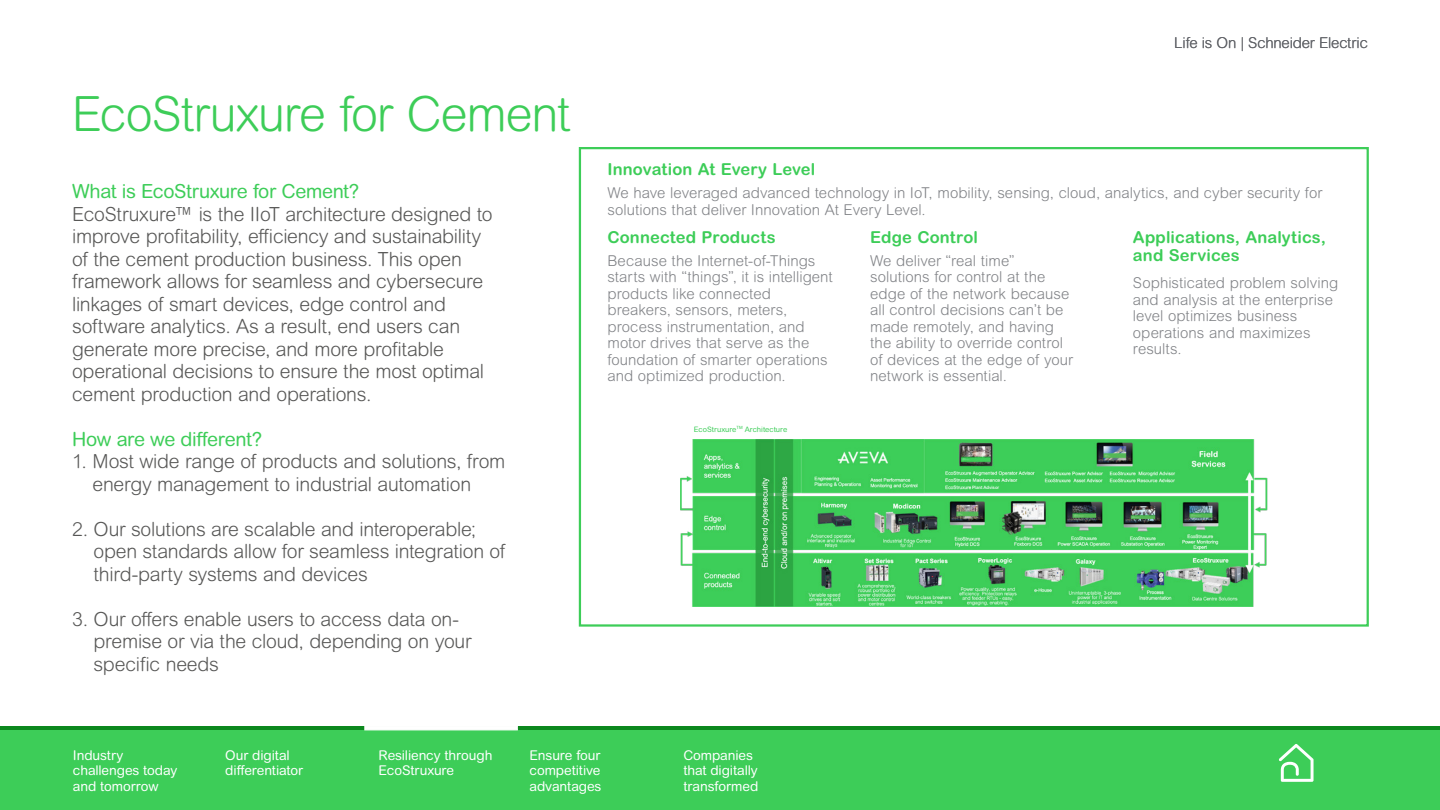
<style>
.page{position:relative;width:1440px;height:810px;background:#fff}
.page>*{position:absolute;margin:0;border:0;box-sizing:border-box;transform-origin:0 0}
.t1{font:300 48.75px "Arial Rounded MT Pro";letter-spacing:-.025em;color:#3dcd58}
.t2{font:300 19.5px/22.5px "Arial Rounded MT Pro";letter-spacing:-.015em;color:#575756}
.t3{font:19.5px "Arial Rounded MT Pro";letter-spacing:-.02em;color:#3dcd58}
.t4{font:700 16.5px "Arial Rounded MT Pro";letter-spacing:.01em;color:#3dcd58}
.t5{font:300 15px/16.5px "Arial Rounded MT Pro";letter-spacing:.005em;color:#818387}
.t6{font:300 15px "Arial Rounded MT Pro";letter-spacing:-.01em;color:#626469}
.t7{font:13.5px/15.8px "Arial Rounded MT Pro";letter-spacing:-.01em;color:#fff}
.t8{font:7.5px "Arial Rounded MT Pro";color:#3dcd58}
.t9{font:500 4.5px "Arial MT Pro";letter-spacing:-.01em;color:#fff}
</style>
<div class="page">
<div style="left:0;top:726px;width:1440px;height:84px;background:#3dcd58"></div>
<hr style="left:0;top:726px;width:1440px;height:4px;background:#0c881e">
<svg style="left:1279px;top:744px;width:35px;height:38px"></svg>
<svg style="left:365px;top:726px;width:152px;height:4px"></svg>
<div style="left:579px;top:147px;width:790px;height:480px;border:2px solid #3dcd58"></div>
<img style="left:680px;top:439px;width:587px;height:168px">
<div style="left:972px;top:485px;width:35px;height:7px;background:#3dcd58"></div>
<h1 class="t1" style="left:72px;top:85px;width:500px">EcoStruxure for Cement</h1>
<h2 class="t3" style="left:72px;top:180px;width:289px">What is EcoStruxure for Cement?</h2>
<p class="t2" style="left:72px;top:203px;width:422px">EcoStruxure™ is the IIoT architecture designed to improve profitability, efficiency and sustainability of the cement production business. This open framework allows for seamless and cybersecure linkages of smart devices, edge control and software analytics. As a result, end users can generate more precise, and more profitable operational decisions to ensure the most optimal cement production and operations.</p>
<h2 class="t3" style="left:72px;top:427px;width:191px">How are we different?</h2>
<h2 class="t2" style="left:93px;top:451px;width:414px;text-indent:-20px">1. Most wide range of products and solutions, from energy management to industrial automation</h2>
<h2 class="t2" style="left:94px;top:518px;width:413px;text-indent:-21px">2. Our solutions are scalable and interoperable; open standards allow for seamless integration of third-party systems and devices</h2>
<h2 class="t2" style="left:94px;top:608px;width:379px;text-indent:-21px">3. Our offers enable users to access data on&shy;premise or via the cloud, depending on your specific needs</h2>
<p class="t6" style="left:1174px;top:34px;width:195px">Life is On | Schneider Electric</p>
<p class="t4" style="left:607px;top:160px;width:209px">Innovation At Every Level</p>
<p class="t5" style="left:607px;top:185px;width:716px">We have leveraged advanced technology in IoT, mobility, sensing, cloud, analytics, and cyber security for solutions that deliver Innovation At Every Level.</p>
<p class="t4" style="left:870px;top:227px;width:109px">Edge Control</p>
<p class="t4" style="left:1133px;top:227px;width:195px">Applications, Analytics,</p>
<p class="t5" style="left:607px;top:253px;width:209px">Because the Internet-of-Things</p>
<p class="t4" style="left:1133px;top:245px;width:108px">and Services</p>
<p class="t5" style="left:607px;top:269px;width:227px">starts with “things”, it is intelligent products like connected breakers, sensors, meters, process instrumentation, and motor drives that serve as the foundation of smarter operations and optimized production.</p>
<p class="t4" style="left:607px;top:227px;width:170px">Connected Products</p>
<p class="t5" style="left:870px;top:253px;width:204px">We deliver “real time” solutions for control at the edge of the network because all control decisions can’t be made remotely, and having the ability to override control of devices at the edge of your network is essential.</p>
<p class="t5" style="left:1133px;top:275px;width:207px">Sophisticated problem solving and analysis at the enterprise level optimizes business operations and maximizes results.</p>
<p class="t8" style="left:694px;top:425px;width:95px">EcoStruxure<sup>TM</sup> Architecture</p>
<p class="t9" style="left:972px;top:484px;width:29px">Plant Advisor</p>
<p class="t7" style="left:73px;top:747px;width:106px">Industry challenges today and tomorrow</p>
<p class="t7" style="left:225px;top:747px;width:79px">Our digital differentiator</p>
<p class="t7" style="left:379px;top:747px;width:115px">Resiliency through<br>EcoStruxure</p>
<p class="t7" style="left:530px;top:747px;width:73px;text-align:justify">Ensure four competitive advantages</p>
<p class="t7" style="left:683px;top:747px;width:76px">Companies that digitally transformed</p>
</div>
